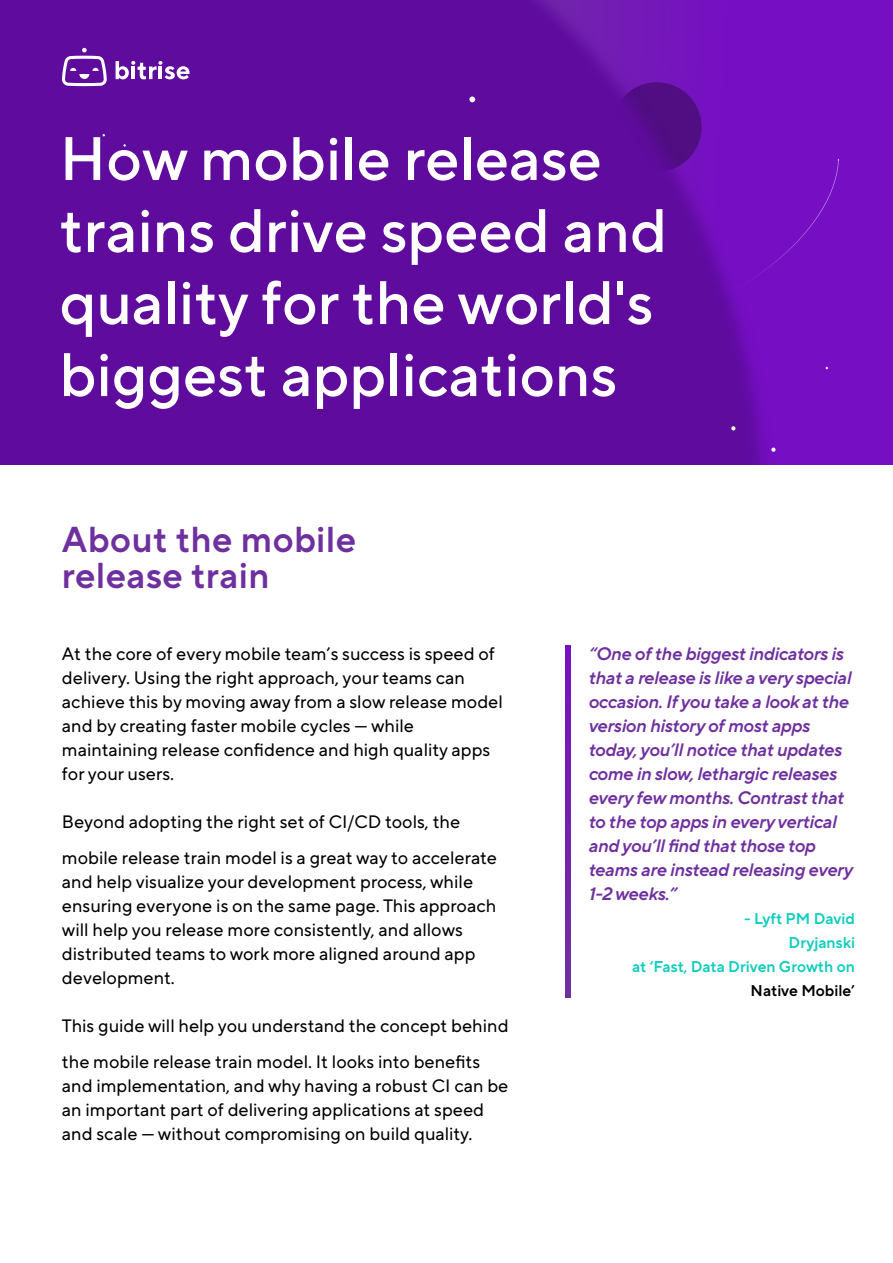
<style>
.page{position:relative;width:893px;height:1263px;background:#fff}
.page>*{position:absolute;margin:0;border:0;box-sizing:border-box;transform-origin:0 0}
.t1{font:500 61.2px/72px "TT Norms Pro";color:#fff}
.t2{font:600 36px/36px "TT Norms Pro";letter-spacing:.01em;color:#6f309f}
.t3{font:18px/24px "TT Norms Pro";color:#000}
.t4{font:italic 600 18px/24px "TT Norms Pro";letter-spacing:-.015em;color:#6f309f}
.t5{font:600 15.6px/24px "TT Norms Pro";color:#0fcdbd;text-align:right}
.t6{font:600 15.6px "TT Norms Pro";color:#000}
</style>
<div class="page">
<img style="left:566px;top:646px;width:5px;height:351px">
<div style="left:775px;top:0;width:118px;height:464px;background:#760fc3"></div>
<img style="left:0;top:0;width:775px;height:464px">
<div style="left:723px;top:160px;width:116px;height:136px;background:#760fc3"></div>
<svg style="left:62px;top:48px;width:45px;height:38px"></svg>
<svg style="left:116px;top:61px;width:74px;height:18px"></svg>
<svg style="left:771px;top:448px;width:4px;height:4px"></svg>
<svg style="left:731px;top:426px;width:4px;height:4px"></svg>
<svg style="left:469px;top:97px;width:6px;height:5px"></svg>
<h1 class="t1" style="left:59px;top:123px;width:609px">How mobile release trains drive speed and quality for the world's biggest applications</h1>
<h2 class="t2" style="left:62px;top:521px;width:296px">About the mobile release train</h2>
<p class="t3" style="left:62px;top:642px;width:442px">At the core of every mobile team’s success is speed of delivery. Using the right approach, your teams can achieve this by moving away from a slow release model and by creating faster mobile cycles — while maintaining release confidence and high quality apps for your users.</p>
<p class="t3" style="left:62px;top:804px;width:437px;line-height:36px">Beyond adopting the right set of CI/CD tools, the mobile release train model is a great way to accelerate</p>
<p class="t3" style="left:62px;top:870px;width:436px">and help visualize your development process, while ensuring everyone is on the same page. This approach will help you release more consistently, and allows distributed teams to work more aligned around app development.</p>
<p class="t3" style="left:62px;top:1008px;width:448px;line-height:36px">This guide will help you understand the concept behind the mobile release train model. It looks into benefits</p>
<p class="t3" style="left:62px;top:1074px;width:448px">and implementation, and why having a robust CI can be an important part of delivering applications at speed and scale — without compromising on build quality.</p>
<p class="t4" style="left:588px;top:642px;width:266px">“One of the biggest indicators is that a release is like a very special occasion. If you take a look at the version history of most apps today, you’ll notice that updates come in slow, lethargic releases every few months. Contrast that to the top apps in every vertical and you’ll find that those top teams are instead releasing every<br>1-2 weeks.”</p>
<p class="t5" style="left:632px;top:907px;width:224px">- Lyft PM David<br>Dryjanski<br>at ‘Fast, Data Driven Growth on</p>
<p class="t6" style="left:751px;top:981px;width:106px">Native Mobile’</p>
</div>
